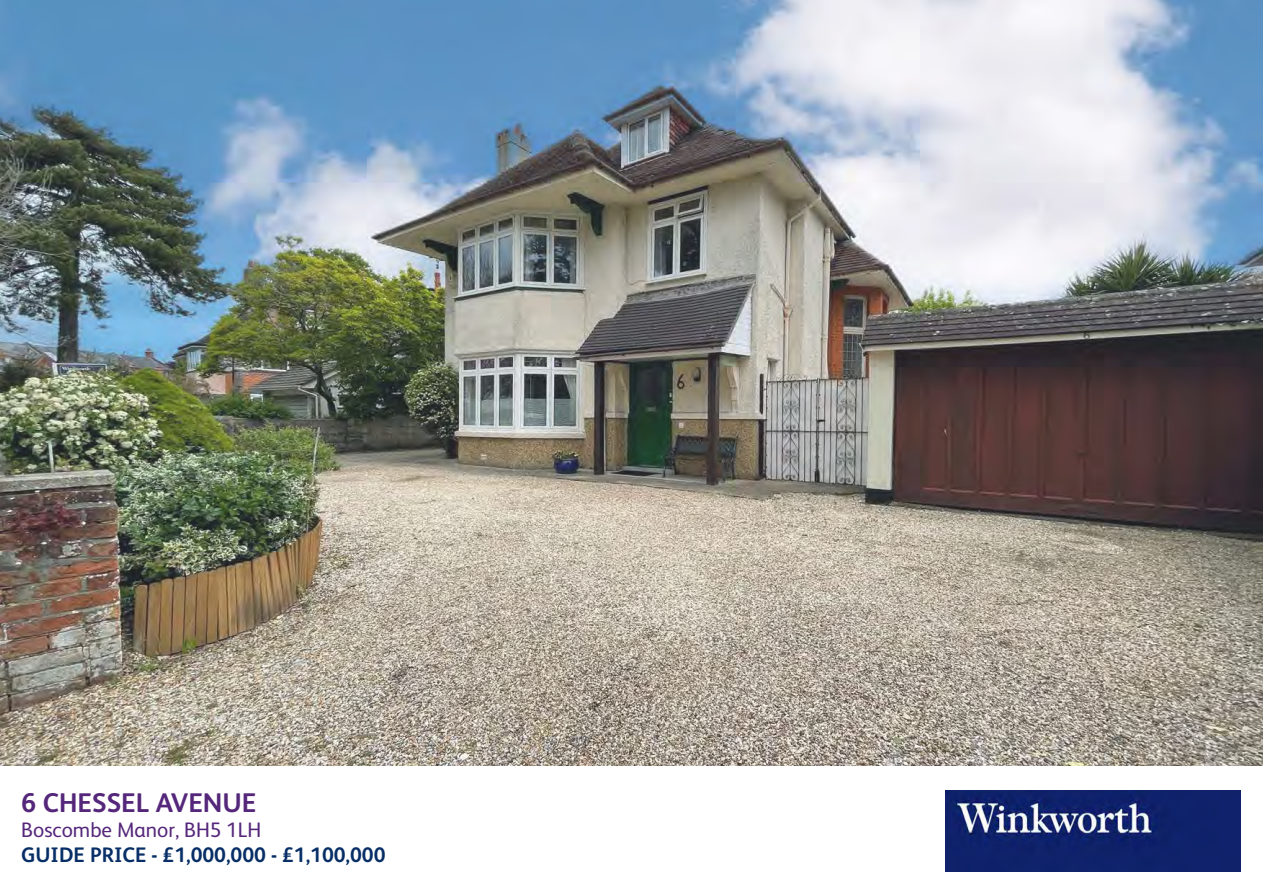
<style>
.page{position:relative;width:1263px;height:893px;background:#fff}
.page>*{position:absolute;margin:0;border:0;box-sizing:border-box;transform-origin:0 0}
.t1{font:700 27px "FS Albert";color:#55277b}
.t2{font:700 21px "FS Albert";color:#072e66}
.t3{font:21px "FS Albert";color:#55277b}
</style>
<div class="page">
<img style="left:0;top:0;width:1263px;height:765px">
<img style="left:945px;top:791px;width:296px;height:81px">
<p class="t1" style="left:21px;top:787px;width:237px">6 CHESSEL AVENUE</p>
<p class="t3" style="left:21px;top:818px;width:241px">Boscombe Manor, BH5 1LH</p>
<p class="t2" style="left:21px;top:843px;width:366px">GUIDE PRICE - £1,000,000 - £1,100,000</p>
</div>
